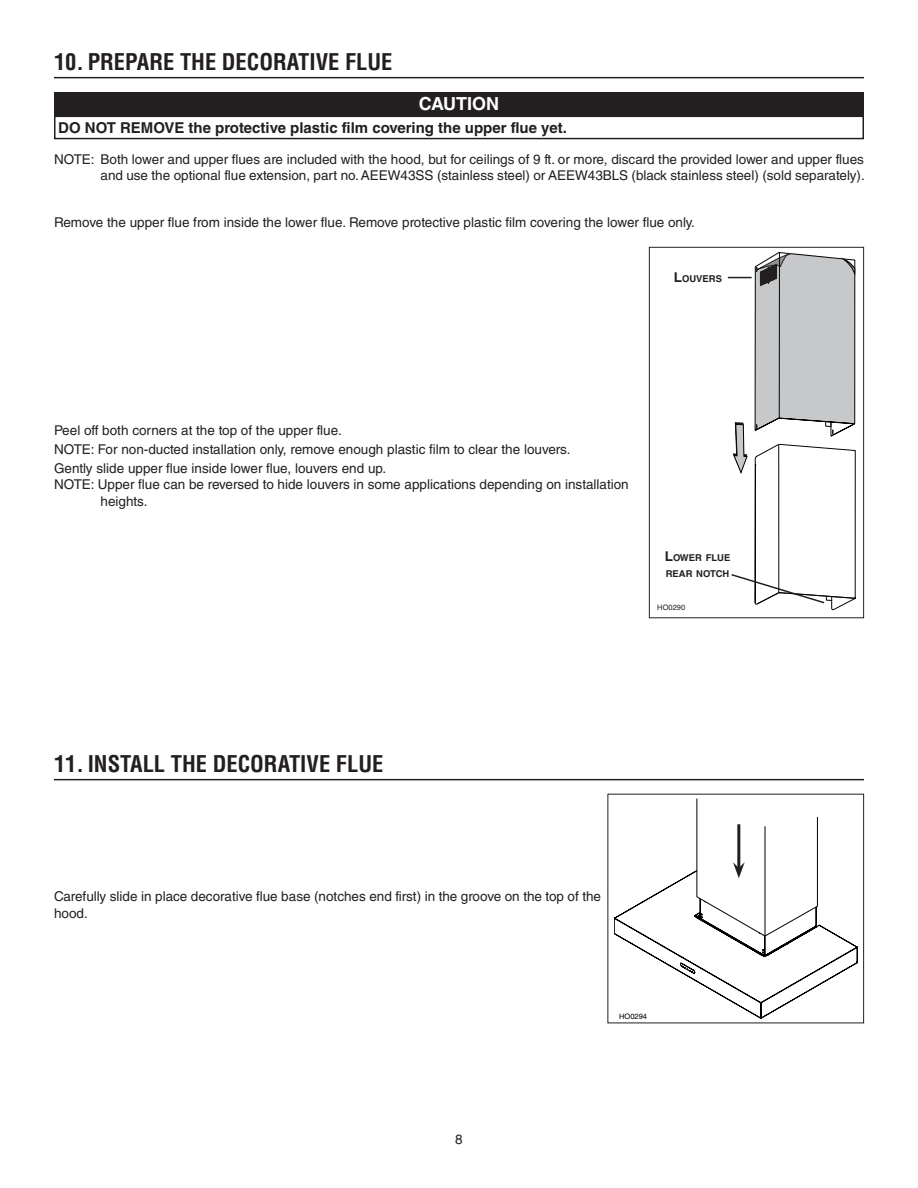
<style>
.page{position:relative;width:918px;height:1188px;background:#fff}
.page>*{position:absolute;margin:0;border:0;box-sizing:border-box;transform-origin:0 0}
.t1{font:700 condensed 22.5px "Helvetica LT Std";color:#231f20}
.t2{font:700 18px "Helvetica LT Std";color:#fff}
.t3{font:700 15px "Helvetica LT Std";color:#231f20}
.t4{font:13.5px/16.2px "Helvetica LT Std";color:#231f20}
.t5{font:700 9.45px/16.2px "Helvetica LT Std";color:#231f20}
.t6{font:7.5px "Helvetica";color:#231f20}
.t7{font:7.5px "Helvetica LT Std";color:#000001}
.s1{font-size:13.5px}
</style>
<div class="page">
<hr style="left:54px;top:77px;width:810px;height:1px;background:#231f20">
<div style="left:649px;top:247px;width:215px;height:371px;border:1px solid #231f20"></div>
<svg style="left:728px;top:252px;width:128px;height:366px"></svg>
<hr style="left:54px;top:779px;width:810px;height:1px;background:#231f20">
<svg style="left:614px;top:799px;width:244px;height:220px"></svg>
<div style="left:54px;top:92px;width:810px;height:24px;background:#231f20"></div>
<div style="left:54px;top:116px;width:810px;height:23px;border:2px solid #231f20"></div>
<p class="t1" style="left:54px;top:48px;width:340px">10. PREPARE THE DECORATIVE FLUE</p>
<p class="t2" style="left:419px;top:93px;width:82px">CAUTION</p>
<p class="t3" style="left:58px;top:118px;width:510px">DO NOT REMOVE the protective plastic film covering the upper flue yet.</p>
<p class="t4" style="left:54px;top:151px;width:812px;text-align:right">NOTE: Both lower and upper flues are included with the hood, but for ceilings of 9 ft. or more, discard the provided lower and upper flues and use the optional flue extension, part no. AEEW43SS (stainless steel) or AEEW43BLS (black stainless steel) (sold separately).</p>
<p class="t4" style="left:54px;top:214px;width:643px">Remove the upper flue from inside the lower flue. Remove protective plastic film covering the lower flue only.</p>
<p class="t5" style="left:674px;top:270px;width:50px"><span class="s1">L</span>OUVERS</p>
<p class="t4" style="left:54px;top:422px;width:289px">Peel off both corners at the top of the upper flue.</p>
<p class="t4" style="left:54px;top:441px;width:518px">NOTE: For non-ducted installation only, remove enough plastic film to clear the louvers.</p>
<p class="t4" style="left:54px;top:460px;width:334px">Gently slide upper flue inside lower flue, louvers end up.</p>
<p class="t4" style="left:100px;top:477px;width:530px;text-indent:-46px">NOTE: Upper flue can be reversed to hide louvers in some applications depending on installation heights.</p>
<p class="t5" style="left:665px;top:549px;width:67px"><span class="s1">L</span>OWER FLUE<br>REAR NOTCH</p>
<p class="t6" style="left:657px;top:603px;width:29px">HO0290</p>
<p class="t1" style="left:54px;top:750px;width:331px">11. INSTALL THE DECORATIVE FLUE</p>
<p class="t4" style="left:54px;top:889px;width:549px">Carefully slide in place decorative flue base (notches end first) in the groove on the top of the hood.</p>
<p class="t7" style="left:619px;top:1012px;width:29px">HO0294</p>
<p class="t4" style="left:455px;top:1131px;width:9px">8</p>
</div>
